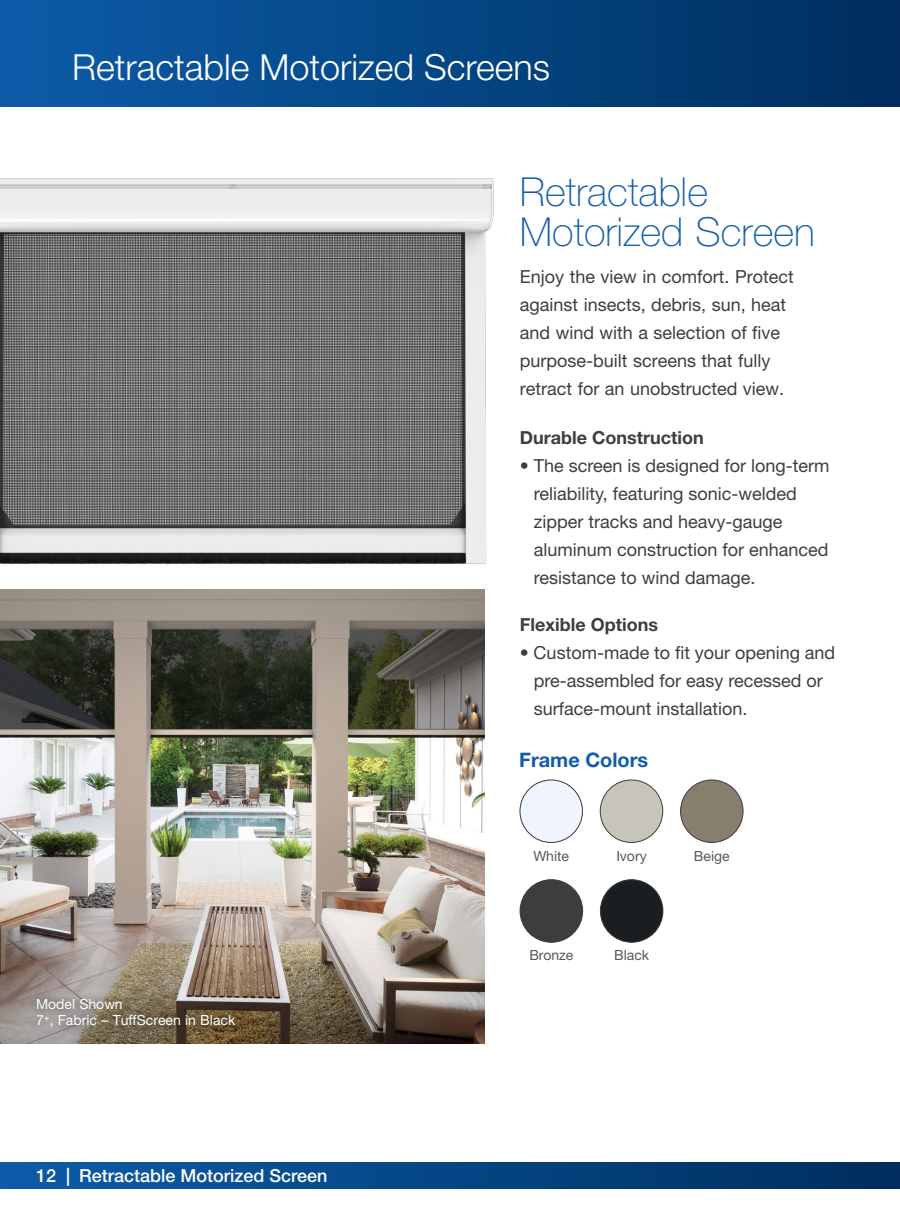
<style>
.page{position:relative;width:900px;height:1224px;background:#fff}
.page>*{position:absolute;margin:0;border:0;box-sizing:border-box;transform-origin:0 0}
.t1{font:100 40px/40px "Helvetica Neue LT Std";color:#135cab}
.t2{font:300 36px "Helvetica Neue LT Std";color:#fff}
.t3{font:700 20px "Helvetica Neue LT Std";color:#135cab}
.t4{font:18px/28px "Helvetica Neue LT Std";color:#3e3e3f}
.t5{font:700 18px "Helvetica Neue LT Std";color:#3e3e3f}
.t6{font:500 18px "Helvetica Neue LT Std";color:#fff}
.t7{font:14px "Helvetica Neue LT Std";color:#fff}
.t8{font:14px "Helvetica Neue LT Std";color:#57585a}
</style>
<div class="page">
<div style="left:0;top:0;width:900px;height:107px;background:linear-gradient(to right,#0c5ca9,#002f5e)"></div>
<div style="left:0;top:1162px;width:900px;height:26px;background:linear-gradient(to right,#0c5ca9,#002e5e)"></div>
<svg style="left:899px;top:1162px;width:1px;height:26px"></svg>
<img style="left:0;top:178px;width:494px;height:387px">
<div style="left:520px;top:780px;width:62px;height:62px;background:#f0f4fd;border-radius:31px"></div>
<div style="left:520px;top:780px;width:63px;height:63px;border:1px solid #3e3e3f;border-radius:50%"></div>
<div style="left:600px;top:780px;width:63px;height:62px;background:#c7c5b9;border-radius:31px"></div>
<div style="left:600px;top:780px;width:63px;height:63px;border:1px solid #3e3e3f;border-radius:50%"></div>
<div style="left:681px;top:780px;width:62px;height:62px;background:#877e6d;border-radius:31px"></div>
<div style="left:680px;top:780px;width:63px;height:63px;border:1px solid #3e3e3f;border-radius:50%"></div>
<div style="left:600px;top:880px;width:63px;height:62px;background:#1a1e21;border-radius:31px"></div>
<div style="left:600px;top:879px;width:63px;height:63px;border:1px solid #3e3e3f;border-radius:50%"></div>
<div style="left:520px;top:880px;width:63px;height:62px;background:#3d3d3b;border-radius:31px"></div>
<div style="left:520px;top:879px;width:63px;height:63px;border:1px solid #3e3e3f;border-radius:50%"></div>
<img style="left:0;top:589px;width:484px;height:455px">
<div style="left:26px;top:989px;width:218px;height:47px;background:#231f20;opacity:.75"></div>
<p class="t2" style="left:72px;top:46px;width:480px">Retractable Motorized Screens</p>
<p class="t1" style="left:520px;top:172px;width:297px">Retractable<br>Motorized Screen</p>
<p class="t4" style="left:520px;top:262px;width:275px">Enjoy the view in comfort. Protect against insects, debris, sun, heat and wind with a selection of five purpose-built screens that fully retract for an unobstructed view.</p>
<p class="t5" style="left:520px;top:427px;width:185px">Durable Construction</p>
<p class="t4" style="left:534px;top:451px;width:297px;text-indent:-14px">• The screen is designed for long-term reliability, featuring sonic-welded zipper tracks and heavy-gauge aluminum construction for enhanced resistance to wind damage.</p>
<p class="t5" style="left:520px;top:613px;width:140px">Flexible Options</p>
<p class="t4" style="left:534px;top:638px;width:303px;text-indent:-14px">• Custom-made to fit your opening and pre-assembled for easy recessed or surface-mount installation.</p>
<p class="t3" style="left:519px;top:747px;width:131px">Frame Colors</p>
<p class="t8" style="left:533px;top:847px;width:37px">White</p>
<p class="t8" style="left:616px;top:847px;width:32px">Ivory</p>
<p class="t8" style="left:694px;top:847px;width:37px">Beige</p>
<p class="t7" style="left:36px;top:996px;width:88px">Model Shown</p>
<p class="t7" style="left:36px;top:1012px;width:201px">7<sup>+</sup>, Fabric – TuffScreen in Black</p>
<p class="t6" style="left:36px;top:1165px;width:36px">12 |</p>
<p class="t6" style="left:79px;top:1165px;width:250px">Retractable Motorized Screen</p>
<p class="t8" style="left:529px;top:947px;width:46px">Bronze</p>
<p class="t8" style="left:614px;top:947px;width:37px">Black</p>
</div>
